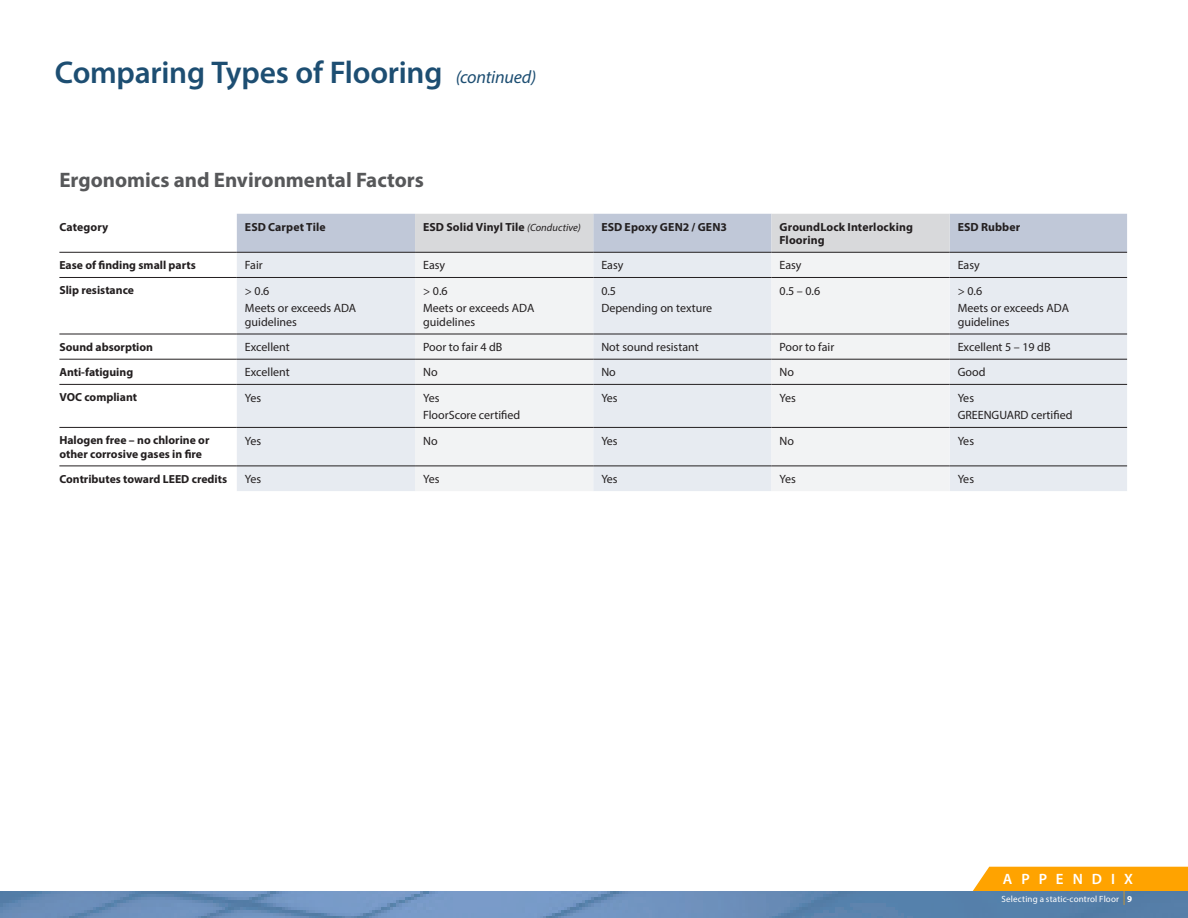
<style>
.page{position:relative;width:1188px;height:918px;background:#fff}
.page>*{position:absolute;margin:0;border:0;box-sizing:border-box;transform-origin:0 0}
.t1{font:600 31.5px "Myriad Pro";letter-spacing:-.01em;color:#1d4e72}
.t2{font:700 21px "Myriad Pro";color:#57585a}
.t3{font:600 15px "Myriad Pro";letter-spacing:.595em;color:#fff}
.t4{font:12px/13.5px "Myriad Pro";color:#231f20}
.t5{font:700 11.7px/13.5px "Myriad Pro";color:#231f20}
.t6{font:9px "Myriad Pro";letter-spacing:.02em;color:#fff}
.s1{font-weight:400;font-style:italic;font-size:18px}
.s2{font-weight:400;font-style:italic;font-size:10.5px}
.s3{font-size:15.75px;color:#ffa300}
.s4{font-weight:700}
</style>
<div class="page">
<img style="left:0;top:891px;width:1188px;height:27px">
<div style="left:973px;top:867px;width:215px;height:24px;background:#ffa300"></div>
<svg style="left:237px;top:214px;width:890px;height:38px;background:#c8cdd8"></svg>
<div style="left:237px;top:253px;width:890px;height:238px;background:#e7ebf1"></div>
<svg style="left:415px;top:253px;width:535px;height:238px;fill:#f2f3f4"></svg>
<hr style="left:59px;top:252px;width:178px;height:1px;background:#231f20">
<hr style="left:237px;top:252px;width:178px;height:1px;background:#231f20">
<hr style="left:415px;top:252px;width:178px;height:1px;background:#231f20">
<hr style="left:593px;top:252px;width:178px;height:1px;background:#231f20">
<hr style="left:771px;top:252px;width:179px;height:1px;background:#231f20">
<hr style="left:950px;top:252px;width:177px;height:1px;background:#231f20">
<hr style="left:59px;top:277px;width:178px;height:1px;background:#231f20">
<hr style="left:237px;top:277px;width:178px;height:1px;background:#231f20">
<hr style="left:415px;top:277px;width:178px;height:1px;background:#231f20">
<hr style="left:593px;top:277px;width:178px;height:1px;background:#231f20">
<hr style="left:771px;top:277px;width:179px;height:1px;background:#231f20">
<hr style="left:950px;top:277px;width:177px;height:1px;background:#231f20">
<hr style="left:59px;top:334px;width:178px;height:1px;background:#231f20">
<hr style="left:237px;top:334px;width:178px;height:1px;background:#231f20">
<hr style="left:415px;top:334px;width:178px;height:1px;background:#231f20">
<hr style="left:593px;top:334px;width:178px;height:1px;background:#231f20">
<hr style="left:771px;top:334px;width:179px;height:1px;background:#231f20">
<hr style="left:950px;top:334px;width:177px;height:1px;background:#231f20">
<hr style="left:59px;top:359px;width:178px;height:1px;background:#231f20">
<hr style="left:237px;top:359px;width:178px;height:1px;background:#231f20">
<hr style="left:415px;top:359px;width:178px;height:1px;background:#231f20">
<hr style="left:593px;top:359px;width:178px;height:1px;background:#231f20">
<hr style="left:771px;top:359px;width:179px;height:1px;background:#231f20">
<hr style="left:950px;top:359px;width:177px;height:1px;background:#231f20">
<hr style="left:59px;top:384px;width:178px;height:1px;background:#231f20">
<hr style="left:237px;top:384px;width:178px;height:1px;background:#231f20">
<hr style="left:415px;top:384px;width:178px;height:1px;background:#231f20">
<hr style="left:593px;top:384px;width:178px;height:1px;background:#231f20">
<hr style="left:771px;top:384px;width:179px;height:1px;background:#231f20">
<hr style="left:950px;top:384px;width:177px;height:1px;background:#231f20">
<hr style="left:59px;top:427px;width:178px;height:1px;background:#231f20">
<hr style="left:237px;top:427px;width:178px;height:1px;background:#231f20">
<hr style="left:415px;top:427px;width:178px;height:1px;background:#231f20">
<hr style="left:593px;top:427px;width:178px;height:1px;background:#231f20">
<hr style="left:771px;top:427px;width:179px;height:1px;background:#231f20">
<hr style="left:950px;top:427px;width:177px;height:1px;background:#231f20">
<hr style="left:59px;top:466px;width:178px;height:1px;background:#231f20">
<hr style="left:237px;top:466px;width:178px;height:1px;background:#231f20">
<hr style="left:415px;top:466px;width:178px;height:1px;background:#231f20">
<hr style="left:593px;top:466px;width:178px;height:1px;background:#231f20">
<hr style="left:771px;top:466px;width:179px;height:1px;background:#231f20">
<hr style="left:950px;top:466px;width:177px;height:1px;background:#231f20">
<p class="t1" style="left:55px;top:52px;width:483px">Comparing Types of Flooring <span class="s1">(continued)</span></p>
<p class="t2" style="left:59px;top:166px;width:366px">Ergonomics and Environmental Factors</p>
<p class="t5" style="left:59px;top:220px;width:51px">Category</p>
<p class="t5" style="left:245px;top:220px;width:82px">ESD Carpet Tile</p>
<p class="t5" style="left:423px;top:220px;width:159px">ESD Solid Vinyl Tile <span class="s2">(Conductive)</span></p>
<p class="t5" style="left:601px;top:220px;width:127px">ESD Epoxy GEN2 / GEN3</p>
<p class="t5" style="left:780px;top:220px;width:135px">GroundLock Interlocking<br>Flooring</p>
<p class="t5" style="left:958px;top:220px;width:64px">ESD Rubber</p>
<p class="t5" style="left:59px;top:258px;width:138px">Ease of finding small parts</p>
<p class="t4" style="left:245px;top:258px;width:19px">Fair</p>
<p class="t4" style="left:423px;top:258px;width:24px">Easy</p>
<p class="t4" style="left:601px;top:258px;width:24px">Easy</p>
<p class="t4" style="left:780px;top:258px;width:24px">Easy</p>
<p class="t4" style="left:958px;top:258px;width:24px">Easy</p>
<p class="t5" style="left:59px;top:283px;width:76px">Slip resistance</p>
<p class="t4" style="left:245px;top:284px;width:26px">&gt; 0.6</p>
<p class="t4" style="left:245px;top:301px;width:113px">Meets or exceeds ADA guidelines</p>
<p class="t4" style="left:423px;top:284px;width:26px">&gt; 0.6</p>
<p class="t4" style="left:423px;top:301px;width:113px">Meets or exceeds ADA guidelines</p>
<p class="t4" style="left:601px;top:284px;width:16px">0.5</p>
<p class="t4" style="left:601px;top:301px;width:112px">Depending on texture</p>
<p class="t4" style="left:780px;top:284px;width:42px">0.5 – 0.6</p>
<p class="t4" style="left:958px;top:284px;width:26px">&gt; 0.6</p>
<p class="t4" style="left:958px;top:301px;width:113px">Meets or exceeds ADA guidelines</p>
<p class="t5" style="left:59px;top:340px;width:95px">Sound absorption</p>
<p class="t4" style="left:245px;top:340px;width:46px">Excellent</p>
<p class="t4" style="left:423px;top:340px;width:81px">Poor to fair 4 dB</p>
<p class="t4" style="left:601px;top:340px;width:99px">Not sound resistant</p>
<p class="t4" style="left:780px;top:340px;width:56px">Poor to fair</p>
<p class="t4" style="left:958px;top:340px;width:94px">Excellent 5 – 19 dB</p>
<p class="t5" style="left:59px;top:365px;width:75px">Anti-fatiguing</p>
<p class="t4" style="left:245px;top:365px;width:46px">Excellent</p>
<p class="t4" style="left:423px;top:365px;width:16px">No</p>
<p class="t4" style="left:601px;top:365px;width:16px">No</p>
<p class="t4" style="left:780px;top:365px;width:16px">No</p>
<p class="t4" style="left:958px;top:365px;width:29px">Good</p>
<p class="t5" style="left:59px;top:390px;width:79px">VOC compliant</p>
<p class="t4" style="left:245px;top:391px;width:18px">Yes</p>
<p class="t4" style="left:423px;top:391px;width:18px">Yes</p>
<p class="t4" style="left:423px;top:408px;width:99px">FloorScore certified</p>
<p class="t4" style="left:601px;top:391px;width:18px">Yes</p>
<p class="t4" style="left:780px;top:391px;width:18px">Yes</p>
<p class="t4" style="left:958px;top:391px;width:18px">Yes</p>
<p class="t4" style="left:958px;top:408px;width:116px">GREENGUARD certified</p>
<p class="t5" style="left:59px;top:433px;width:152px">Halogen free – no chlorine or other corrosive gases in fire</p>
<p class="t4" style="left:245px;top:434px;width:18px">Yes</p>
<p class="t4" style="left:423px;top:434px;width:16px">No</p>
<p class="t4" style="left:601px;top:434px;width:18px">Yes</p>
<p class="t4" style="left:780px;top:434px;width:16px">No</p>
<p class="t4" style="left:958px;top:434px;width:18px">Yes</p>
<p class="t5" style="left:59px;top:472px;width:169px">Contributes toward LEED credits</p>
<p class="t4" style="left:245px;top:472px;width:18px">Yes</p>
<p class="t4" style="left:423px;top:472px;width:18px">Yes</p>
<p class="t4" style="left:601px;top:472px;width:18px">Yes</p>
<p class="t4" style="left:780px;top:472px;width:18px">Yes</p>
<p class="t4" style="left:958px;top:472px;width:18px">Yes</p>
<p class="t3" style="left:1003px;top:869px;width:132px">APPENDIX</p>
<p class="t6" style="left:1002px;top:894px;width:132px">Selecting a static-control Floor <span class="s3">|</span> <span class="s4">9</span></p>
</div>
